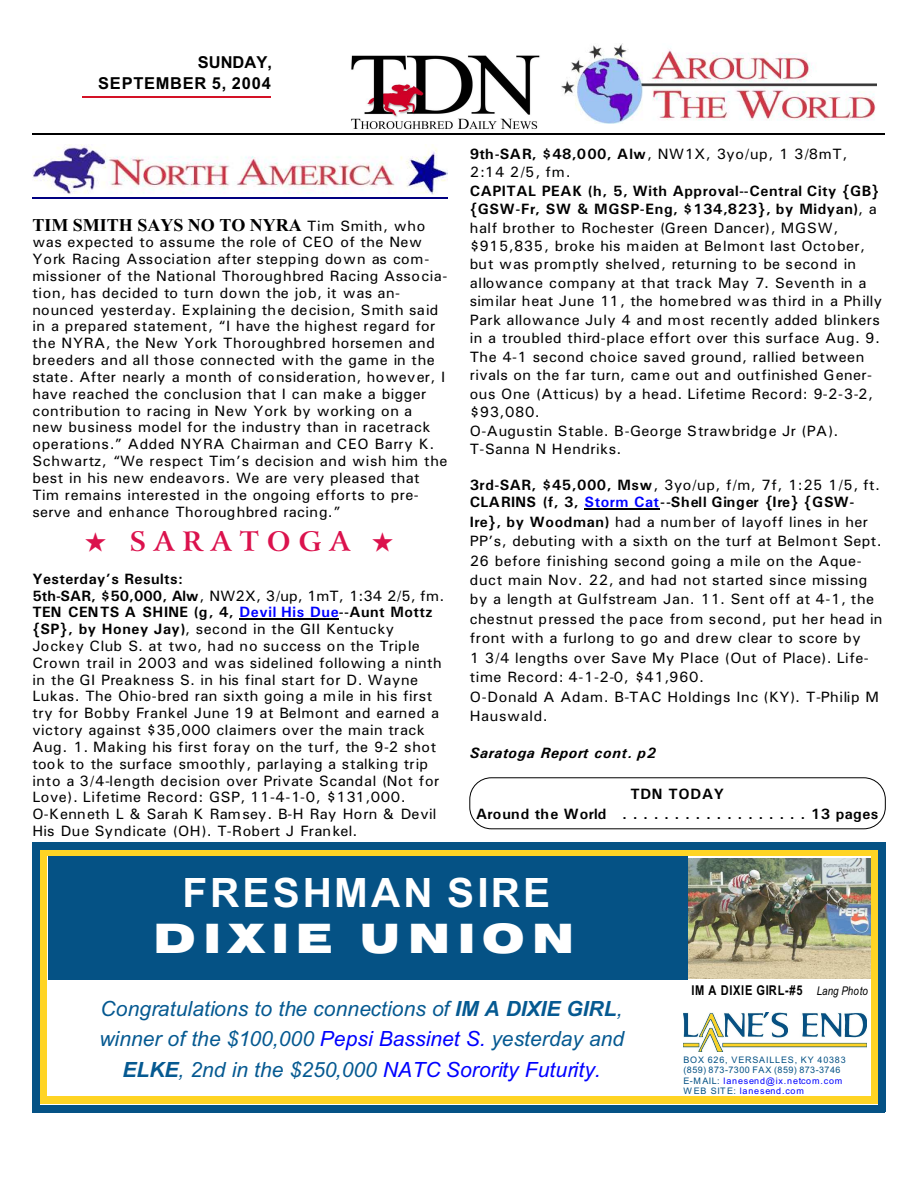
<style>
.page{position:relative;width:918px;height:1188px;background:#fff}
.page>*{position:absolute;margin:0;border:0;box-sizing:border-box;transform-origin:0 0}
.t1{font:700 40.5px "Arial";letter-spacing:.075em;color:#fff}
.t2{font:40.5px "Swis 721 Blk Ex BT";letter-spacing:.18em;color:#fff}
.t3{font:700 27px "Arrus BT";letter-spacing:.3em;color:#db124d}
.t4{font:italic 21px/30.5px "Arial";letter-spacing:.005em;color:#055991;text-align:center}
.t5{font:700 18px "Times New Roman";color:#000}
.t6{font:700 16.5px/21.6px "Arial";letter-spacing:.045em;color:#000;text-align:right}
.t7{font:15px/16.8px "Univers";letter-spacing:.03em;color:#000}
.t8{font:700 15px/17.2px "Univers";letter-spacing:.03em;color:#000}
.t9{font:italic 700 15px "Univers";letter-spacing:.04em;color:#000}
.t10{font:700 13.5px "Arial Narrow";letter-spacing:.055em;color:#000}
.t11{font:9px/10.4px "Arial";letter-spacing:.09em;color:#055285}
.s1{font-family:"Univers";font-weight:400;font-size:15px}
.s2{font-weight:700}
.s3{font-weight:700;color:#00f}
.s4{font-weight:400}
.s5{color:#00f}
.s6{font-weight:400;font-style:italic;font-size:12px}
</style>
<div class="page">
<hr style="left:82px;top:96px;width:189px;height:2px;background:#d41226">
<img style="left:561px;top:44px;width:315px;height:79px">
<img style="left:351px;top:55px;width:189px;height:75px">
<hr style="left:32px;top:134px;width:853px;height:1px;background:#000">
<img style="left:683px;top:1012px;width:183px;height:39px">
<img style="left:688px;top:859px;width:183px;height:120px">
<div style="left:48px;top:856px;width:640px;height:124px;background:#055285"></div>
<div style="left:39px;top:849px;width:7px;height:254px;background:#ffd424"></div>
<div style="left:871px;top:849px;width:7px;height:254px;background:#ffd424"></div>
<div style="left:39px;top:849px;width:839px;height:7px;background:#ffd424"></div>
<div style="left:39px;top:1097px;width:839px;height:7px;background:#ffd424"></div>
<div style="left:32px;top:842px;width:7px;height:270px;background:#055285"></div>
<div style="left:878px;top:842px;width:7px;height:270px;background:#055285"></div>
<div style="left:32px;top:842px;width:853px;height:7px;background:#055285"></div>
<div style="left:32px;top:1105px;width:853px;height:7px;background:#055285"></div>
<img style="left:32px;top:145px;width:416px;height:49px">
<hr style="left:32px;top:197px;width:416px;height:1px;background:#000080">
<hr style="left:240px;top:619px;width:99px;height:1px;background:#000">
<hr style="left:585px;top:509px;width:75px;height:1px;background:#000">
<div style="left:470px;top:778px;width:415px;height:51px;border:1px solid #000;border-radius:22px"></div>
<p class="t6" style="left:98px;top:52px;width:175px">SUNDAY,<br>SEPTEMBER 5, 2004</p>
<p class="t5" style="left:32px;top:218px;width:394px">TIM SMITH SAYS NO TO NYRA <span class="s1">Tim Smith, who</span></p>
<p class="t7" style="left:32px;top:235px;width:417px">was expected to assume the role of CEO of the New York Racing Association after stepping down as com&shy;missioner of the National Thoroughbred Racing Associa&shy;tion, has decided to turn down the job, it was an&shy;nounced yesterday. Explaining the decision, Smith said in a prepared statement, “I have the highest regard for the NYRA, the New York Thoroughbred horsemen and breeders and all those connected with the game in the state. After nearly a month of consideration, however, I have reached the conclusion that I can make a bigger contribution to racing in New York by working on a<br>new business model for the industry than in racetrack operations.” Added NYRA Chairman and CEO Barry K.<br>Schwartz, “We respect Tim’s decision and wish him the best in his new endeavors. We are very pleased that Tim remains interested in the ongoing efforts to pre&shy;serve and enhance Thoroughbred racing.”</p>
<h2 class="t3" style="left:85px;top:531px;width:310px">★ SARATOGA ★</h2>
<p class="t7" style="left:32px;top:572px;width:414px"><span class="s2">Yesterday’s Results:<br>5th-SAR, $50,000, Alw</span>, NW2X, 3/up, 1mT, 1:34 2/5, fm.<br><span class="s2">TEN CENTS A SHINE (g, 4,</span> <span class="s3">Devil His Due</span><span class="s2">--Aunt Mottz {SP}, by Honey Jay)</span>, second in the GII Kentucky Jockey Club S. at two, had no success on the Triple Crown trail in 2003 and was sidelined following a ninth in the GI Preakness S. in his final start for D. Wayne Lukas. The Ohio-bred ran sixth going a mile in his first try for Bobby Frankel June 19 at Belmont and earned a victory against $35,000 claimers over the main track Aug. 1. Making his first foray on the turf, the 9-2 shot took to the surface smoothly, parlaying a stalking trip into a 3/4-length decision over Private Scandal (Not for Love). Lifetime Record: GSP, 11-4-1-0, $131,000.<br>O-Kenneth L &amp; Sarah K Ramsey. B-H Ray Horn &amp; Devil His Due Syndicate (OH). T-Robert J Frankel.</p>
<p class="t7" style="left:470px;top:146px;width:379px;line-height:18.6px"><span class="s2">9th-SAR, $48,000, Alw</span>, NW1X, 3yo/up, 1 3/8mT,<br>2:14 2/5, fm.</p>
<p class="t7" style="left:470px;top:183px;width:414px;line-height:18.5px"><span class="s2">CAPITAL PEAK (h, 5, With Approval--Central City {GB} {GSW-Fr, SW &amp; MGSP-Eng, $134,823}, by Midyan)</span>, a half brother to Rochester (Green Dancer), MGSW, $915,835, broke his maiden at Belmont last October, but was promptly shelved, returning to be second in allowance company at that track May 7. Seventh in a similar heat June 11, the homebred was third in a Philly Park allowance July 4 and most recently added blinkers in a troubled third-place effort over this surface Aug. 9.<br>The 4-1 second choice saved ground, rallied between rivals on the far turn, came out and outfinished Gener&shy;ous One (Atticus) by a head. Lifetime Record: 9-2-3-2, $93,080.<br>O-Augustin Stable. B-George Strawbridge Jr (PA).<br>T-Sanna N Hendriks.</p>
<p class="t8" style="left:470px;top:478px;width:412px">3rd-SAR, $45,000, Msw<span class="s4">, 3yo/up, f/m, 7f, 1:25 1/5, ft.<br></span>CLARINS (f, 3, <span class="s5">Storm Cat</span>--Shell Ginger {Ire} {GSW-</p>
<p class="t7" style="left:470px;top:513px;width:414px;line-height:19.5px"><span class="s2">Ire}, by Woodman)</span> had a number of layoff lines in her PP’s, debuting with a sixth on the turf at Belmont Sept.<br>26 before finishing second going a mile on the Aque&shy;duct main Nov. 22, and had not started since missing by a length at Gulfstream Jan. 11. Sent off at 4-1, the chestnut pressed the pace from second, put her head in front with a furlong to go and drew clear to score by<br>1 3/4 lengths over Save My Place (Out of Place). Life&shy;time Record: 4-1-2-0, $41,960.<br>O-Donald A Adam. B-TAC Holdings Inc (KY). T-Philip M Hauswald.</p>
<p class="t9" style="left:470px;top:747px;width:188px">Saratoga Report cont. p2</p>
<p class="t8" style="left:476px;top:786px;width:404px;line-height:19.2px;text-align:center">TDN TODAY<br>Around the World ..................13 pages</p>
<h1 class="t1" style="left:183px;top:877px;width:369px">FRESHMAN SIRE</h1>
<h1 class="t2" style="left:154px;top:923px;width:422px">DIXIE UNION</h1>
<h3 class="t4" style="left:99px;top:995px;width:526px">Congratulations to the connections of <span class="s2">IM A DIXIE GIRL</span>, winner of the $100,000 <span class="s5">Pepsi Bassinet S.</span> yesterday and<br><span class="s2">ELKE</span>, 2nd in the $250,000 <span class="s5">NATC Sorority Futurity.</span></h3>
<p class="t10" style="left:691px;top:985px;width:178px">IM A DIXIE GIRL-#5 <span class="s6">Lang Photo</span></p>
<p class="t11" style="left:683px;top:1056px;width:164px">BOX 626, VERSAILLES, KY 40383 (859) 873-7300 FAX (859) 873-3746<br>E-MAIL: <span class="s5">lanesend@ix.netcom.com<br></span>W EB SITE: <span class="s5">lanesend.com</span></p>
</div>
